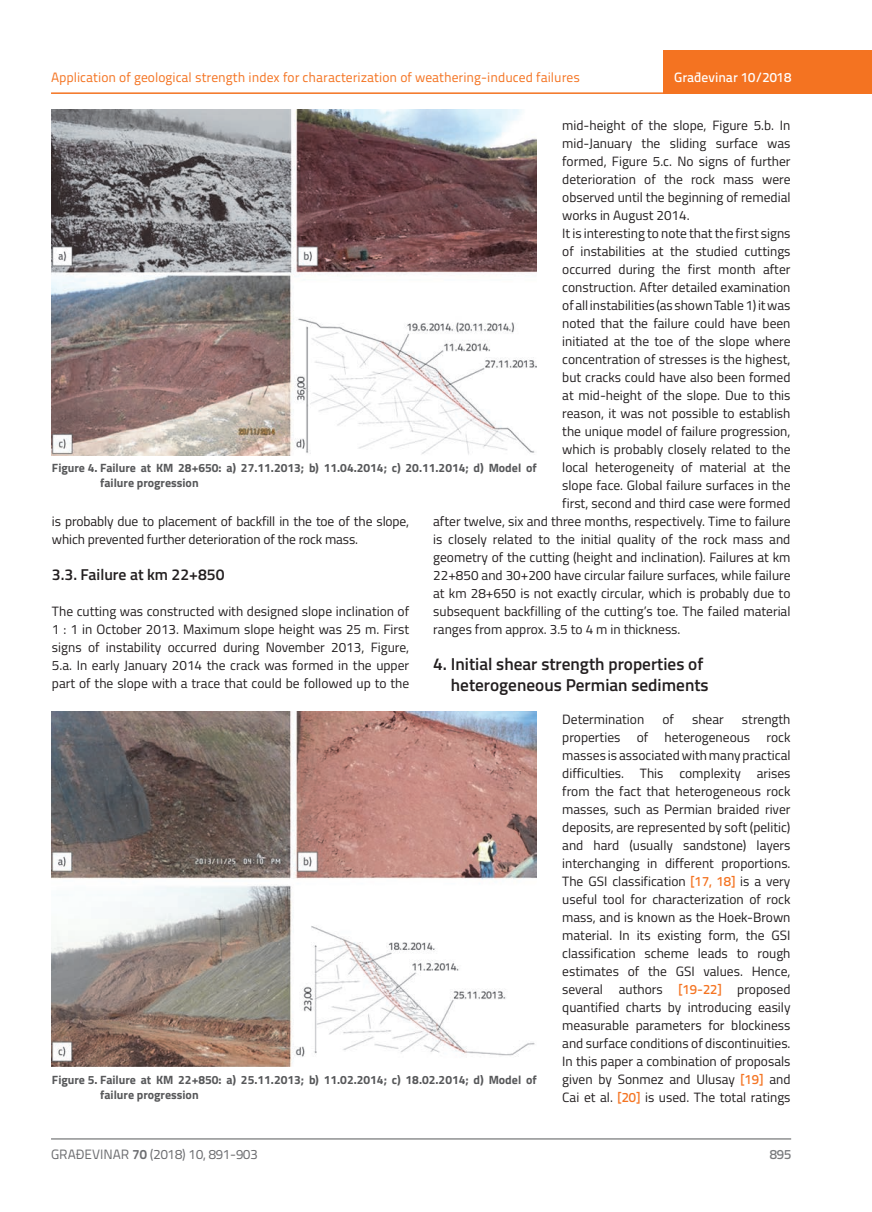
<style>
.page{position:relative;width:872px;height:1212px;background:#fff}
.page>*{position:absolute;margin:0;border:0;box-sizing:border-box;transform-origin:0 0}
.t1{font:600 17.25px/21px "Titillium";color:#231f20}
.t2{font:600 15.75px "Titillium";color:#231f20}
.t3{font:13.5px/18px "Titillium";color:#231f20;text-align:justify}
.t4{font:13.5px "Titillium Text 22 L";color:#f47321}
.t5{font:13.5px "Titillium Text 22 L";color:#6c6d70}
.t6{font:500 13.5px "Titillium Text 22 L";color:#fff}
.t7{font:500 13.5px "Titillium Text 22 L";color:#787a7d}
.t8{font:700 12px/15px "Titillium";color:#57585a}
.s1{font-family:"Titillium Text 22 L";font-weight:500;color:#f47321}
.s2{font-weight:700}
</style>
<div class="page">
<hr style="left:51px;top:92px;width:821px;height:2px;background:#f47321">
<div style="left:663px;top:50px;width:209px;height:44px;background:#f47321"></div>
<hr style="left:51px;top:1139px;width:740px;height:1px;background:#57585a">
<img style="left:52px;top:109px;width:485px;height:346px">
<img style="left:52px;top:712px;width:485px;height:354px">
<p class="t4" style="left:51px;top:68px;width:530px">Application of geological strength index for characterization of weathering-induced failures</p>
<p class="t6" style="left:674px;top:67px;width:118px">Građevinar 10/2018</p>
<p class="t3" style="left:562px;top:115px;width:230px">mid-height of the slope, Figure 5.b. In</p>
<p class="t3" style="left:562px;top:133px;width:230px">mid-January the sliding surface was</p>
<p class="t3" style="left:562px;top:151px;width:230px">formed, Figure 5.c. No signs of further</p>
<p class="t3" style="left:562px;top:169px;width:230px">deterioration of the rock mass were</p>
<p class="t3" style="left:562px;top:187px;width:230px">observed until the beginning of remedial</p>
<p class="t3" style="left:562px;top:205px;width:129px">works in August 2014.</p>
<p class="t3" style="left:562px;top:223px;width:230px">It is interesting to note that the first signs</p>
<p class="t3" style="left:562px;top:241px;width:230px">of instabilities at the studied cuttings</p>
<p class="t3" style="left:562px;top:259px;width:230px">occurred during the first month after</p>
<p class="t3" style="left:562px;top:277px;width:230px">construction. After detailed examination</p>
<p class="t3" style="left:562px;top:295px;width:230px">of all instabilities (as shown Table 1) it was</p>
<p class="t3" style="left:562px;top:313px;width:230px">noted that the failure could have been</p>
<p class="t3" style="left:562px;top:331px;width:230px">initiated at the toe of the slope where</p>
<p class="t3" style="left:562px;top:349px;width:230px">concentration of stresses is the highest,</p>
<p class="t3" style="left:562px;top:367px;width:230px">but cracks could have also been formed</p>
<p class="t3" style="left:562px;top:385px;width:230px">at mid-height of the slope. Due to this</p>
<p class="t3" style="left:562px;top:403px;width:230px">reason, it was not possible to establish</p>
<p class="t3" style="left:562px;top:421px;width:230px">the unique model of failure progression,</p>
<p class="t3" style="left:562px;top:439px;width:230px">which is probably closely related to the</p>
<p class="t3" style="left:562px;top:457px;width:230px">local heterogeneity of material at the</p>
<p class="t3" style="left:562px;top:475px;width:230px">slope face. Global failure surfaces in the</p>
<p class="t3" style="left:562px;top:493px;width:230px">first, second and third case were formed</p>
<p class="t3" style="left:433px;top:511px;width:359px">after twelve, six and three months, respectively. Time to failure</p>
<p class="t3" style="left:433px;top:529px;width:359px">is closely related to the initial quality of the rock mass and</p>
<p class="t3" style="left:433px;top:547px;width:359px">geometry of the cutting (height and inclination). Failures at km</p>
<p class="t3" style="left:433px;top:565px;width:359px">22+850 and 30+200 have circular failure surfaces, while failure</p>
<p class="t3" style="left:433px;top:583px;width:359px">at km 28+650 is not exactly circular, which is probably due to</p>
<p class="t3" style="left:433px;top:601px;width:359px">subsequent backfilling of the cutting’s toe. The failed material</p>
<p class="t3" style="left:433px;top:619px;width:249px">ranges from approx. 3.5 to 4 m in thickness.</p>
<p class="t1" style="left:451px;top:652px;width:259px;text-indent:-18px">4. Initial shear strength properties of heterogeneous Permian sediments</p>
<p class="t3" style="left:562px;top:710px;width:84px">Determination</p>
<p class="t3" style="left:662px;top:710px;width:13px">of</p>
<p class="t3" style="left:692px;top:710px;width:33px">shear</p>
<p class="t8" style="left:100px;top:459px;width:438px;text-indent:-48px">Figure 4. Failure at KM 28+650: a) 27.11.2013; b) 11.04.2014; c) 20.11.2014; d) Model of failure progression</p>
<p class="t3" style="left:52px;top:511px;width:359px">is probably due to placement of backfill in the toe of the slope, which prevented further deterioration of the rock mass.</p>
<p class="t2" style="left:52px;top:563px;width:174px">3.3. Failure at km 22+850</p>
<p class="t3" style="left:52px;top:601px;width:359px">The cutting was constructed with designed slope inclination of 1 : 1 in October 2013. Maximum slope height was 25 m. First signs of instability occurred during November 2013, Figure, 5.a. In early January 2014 the crack was formed in the upper part of the slope with a trace that could be followed up to the</p>
<p class="t3" style="left:562px;top:710px;width:230px;text-indent:180px">strength properties of heterogeneous rock masses is associated with many practical difficulties. This complexity arises from the fact that heterogeneous rock masses, such as Permian braided river deposits, are represented by soft (pelitic) and hard (usually sandstone) layers interchanging in different proportions.<br>The GSI classification <span class="s1">[17, 18]</span> is a very useful tool for characterization of rock mass, and is known as the Hoek-Brown material. In its existing form, the GSI classification scheme leads to rough estimates of the GSI values. Hence, several authors <span class="s1">[19-22]</span> proposed quantified charts by introducing easily measurable parameters for blockiness and surface conditions of discontinuities.<br>In this paper a combination of proposals given by Sonmez and Ulusay <span class="s1">[19]</span> and Cai et al. <span class="s1">[20]</span> is used. The total ratings</p>
<p class="t8" style="left:100px;top:1072px;width:438px;text-indent:-48px">Figure 5. Failure at KM 22+850: a) 25.11.2013; b) 11.02.2014; c) 18.02.2014; d) Model of failure progression</p>
<p class="t5" style="left:51px;top:1144px;width:208px">GRAĐEVINAR <span class="s2">70</span> (2018) 10, 891-903</p>
<p class="t7" style="left:769px;top:1144px;width:23px">895</p>
</div>
